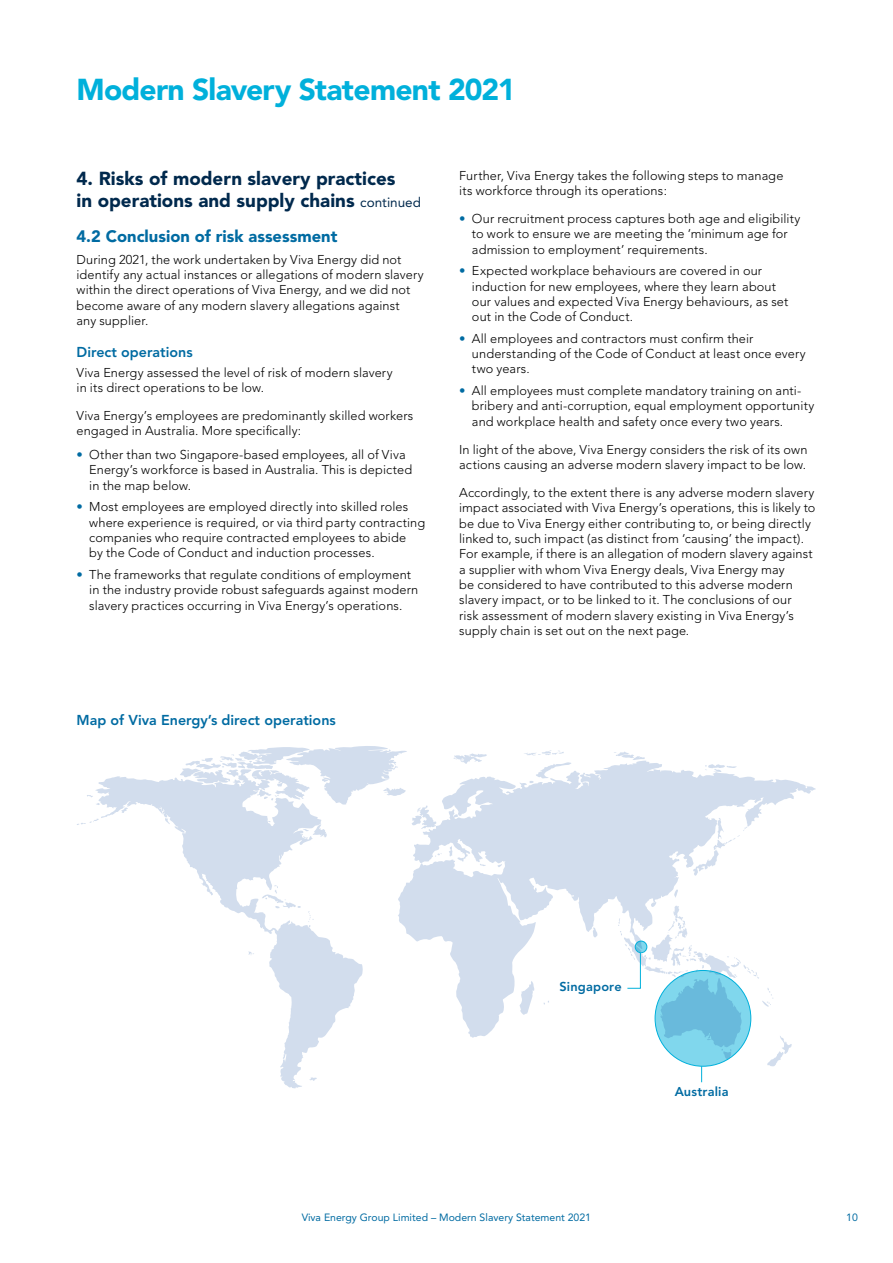
<style>
.page{position:relative;width:893px;height:1263px;background:#fff}
.page>*{position:absolute;margin:0;border:0;box-sizing:border-box;transform-origin:0 0}
.t1{font:900 30px "Avenir";letter-spacing:-.025em;color:#00b0db}
.t2{font:900 18.75px/22.5px "Avenir";color:#00294d}
.t3{font:900 16.5px "Avenir";color:#006ba2}
.t4{font:800 14.25px "Avenir";color:#006ba2}
.t5{font:300 12.75px/15.3px "Avenir";letter-spacing:.01em;color:#000}
.t6{font:800 12.75px "Avenir";letter-spacing:.01em;color:#006ba2}
.t7{font:10.5px "Avenir";color:#006ba2}
.s1{font-weight:400;font-size:13.5px}
.s2{color:#006ba2}
</style>
<div class="page">
<svg style="left:95px;top:776px;width:268px;height:312px"></svg>
<svg style="left:248px;top:951px;width:7px;height:4px"></svg>
<svg style="left:262px;top:885px;width:39px;height:24px"></svg>
<svg style="left:308px;top:911px;width:6px;height:17px"></svg>
<svg style="left:121px;top:807px;width:7px;height:6px"></svg>
<svg style="left:165px;top:818px;width:5px;height:6px"></svg>
<svg style="left:77px;top:818px;width:22px;height:7px"></svg>
<svg style="left:87px;top:795px;width:13px;height:10px"></svg>
<svg style="left:309px;top:1077px;width:8px;height:4px"></svg>
<svg style="left:398px;top:761px;width:397px;height:277px;fill:#d2dded"></svg>
<svg style="left:795px;top:782px;width:21px;height:12px"></svg>
<svg style="left:179px;top:746px;width:257px;height:93px"></svg>
<svg style="left:453px;top:753px;width:34px;height:11px"></svg>
<svg style="left:529px;top:762px;width:43px;height:21px"></svg>
<svg style="left:524px;top:750px;width:40px;height:6px"></svg>
<svg style="left:614px;top:751px;width:31px;height:9px"></svg>
<svg style="left:704px;top:764px;width:33px;height:8px"></svg>
<svg style="left:592px;top:927px;width:6px;height:11px"></svg>
<svg style="left:693px;top:818px;width:54px;height:58px"></svg>
<svg style="left:618px;top:889px;width:174px;height:193px"></svg>
<h1 class="t1" style="left:77px;top:72px;width:440px">Modern Slavery Statement 2021</h1>
<h2 class="t2" style="left:77px;top:167px;width:346px">4. Risks of modern slavery practices<br>in operations and supply chains <span class="s1">continued</span></h2>
<p class="t3" style="left:77px;top:226px;width:262px">4.2 Conclusion of risk assessment</p>
<p class="t5" style="left:77px;top:252px;width:349px">During 2021, the work undertaken by Viva Energy did not identify any actual instances or allegations of modern slavery within the direct operations of Viva Energy, and we did not become aware of any modern slavery allegations against<br>any supplier.</p>
<p class="t4" style="left:77px;top:344px;width:118px">Direct operations</p>
<p class="t5" style="left:77px;top:365px;width:318px">Viva Energy assessed the level of risk of modern slavery in its direct operations to be low.</p>
<p class="t5" style="left:77px;top:408px;width:338px">Viva Energy’s employees are predominantly skilled workers engaged in Australia. More specifically:</p>
<p class="t5" style="left:89px;top:447px;width:324px;text-indent:-13px"><span class="s2">•</span> Other than two Singapore-based employees, all of Viva<br>Energy’s workforce is based in Australia. This is depicted in the map below.</p>
<p class="t5" style="left:89px;top:499px;width:337px;text-indent:-13px"><span class="s2">•</span> Most employees are employed directly into skilled roles where experience is required, or via third party contracting companies who require contracted employees to abide<br>by the Code of Conduct and induction processes.</p>
<p class="t5" style="left:89px;top:567px;width:330px;text-indent:-13px"><span class="s2">•</span> The frameworks that regulate conditions of employment in the industry provide robust safeguards against modern slavery practices occurring in Viva Energy’s operations.</p>
<p class="t4" style="left:77px;top:712px;width:261px">Map of Viva Energy’s direct operations</p>
<p class="t5" style="left:459px;top:168px;width:326px">Further, Viva Energy takes the following steps to manage its workforce through its operations:</p>
<p class="t5" style="left:472px;top:211px;width:330px;text-indent:-13px"><span class="s2">•</span> Our recruitment process captures both age and eligibility to work to ensure we are meeting the ‘minimum age for admission to employment’ requirements.</p>
<p class="t5" style="left:472px;top:263px;width:318px;text-indent:-13px"><span class="s2">•</span> Expected workplace behaviours are covered in our induction for new employees, where they learn about our values and expected Viva Energy behaviours, as set out in the Code of Conduct.</p>
<p class="t5" style="left:472px;top:331px;width:335px;text-indent:-13px"><span class="s2">•</span> All employees and contractors must confirm their understanding of the Code of Conduct at least once every two years.</p>
<p class="t5" style="left:472px;top:383px;width:344px;text-indent:-13px"><span class="s2">•</span> All employees must complete mandatory training on anti&shy;bribery and anti-corruption, equal employment opportunity and workplace health and safety once every two years.</p>
<p class="t5" style="left:459px;top:442px;width:350px">In light of the above, Viva Energy considers the risk of its own actions causing an adverse modern slavery impact to be low.</p>
<p class="t5" style="left:459px;top:485px;width:358px">Accordingly, to the extent there is any adverse modern slavery impact associated with Viva Energy’s operations, this is likely to be due to Viva Energy either contributing to, or being directly linked to, such impact (as distinct from ‘causing’ the impact).<br>For example, if there is an allegation of modern slavery against a supplier with whom Viva Energy deals, Viva Energy may<br>be considered to have contributed to this adverse modern slavery impact, or to be linked to it. The conclusions of our<br>risk assessment of modern slavery existing in Viva Energy’s supply chain is set out on the next page.</p>
<p class="t6" style="left:560px;top:979px;width:64px">Singapore</p>
<p class="t6" style="left:675px;top:1084px;width:55px">Australia</p>
<p class="t7" style="left:302px;top:1211px;width:291px">Viva Energy Group Limited – Modern Slavery Statement 2021</p>
<p class="t7" style="left:846px;top:1211px;width:13px">10</p>
</div>
